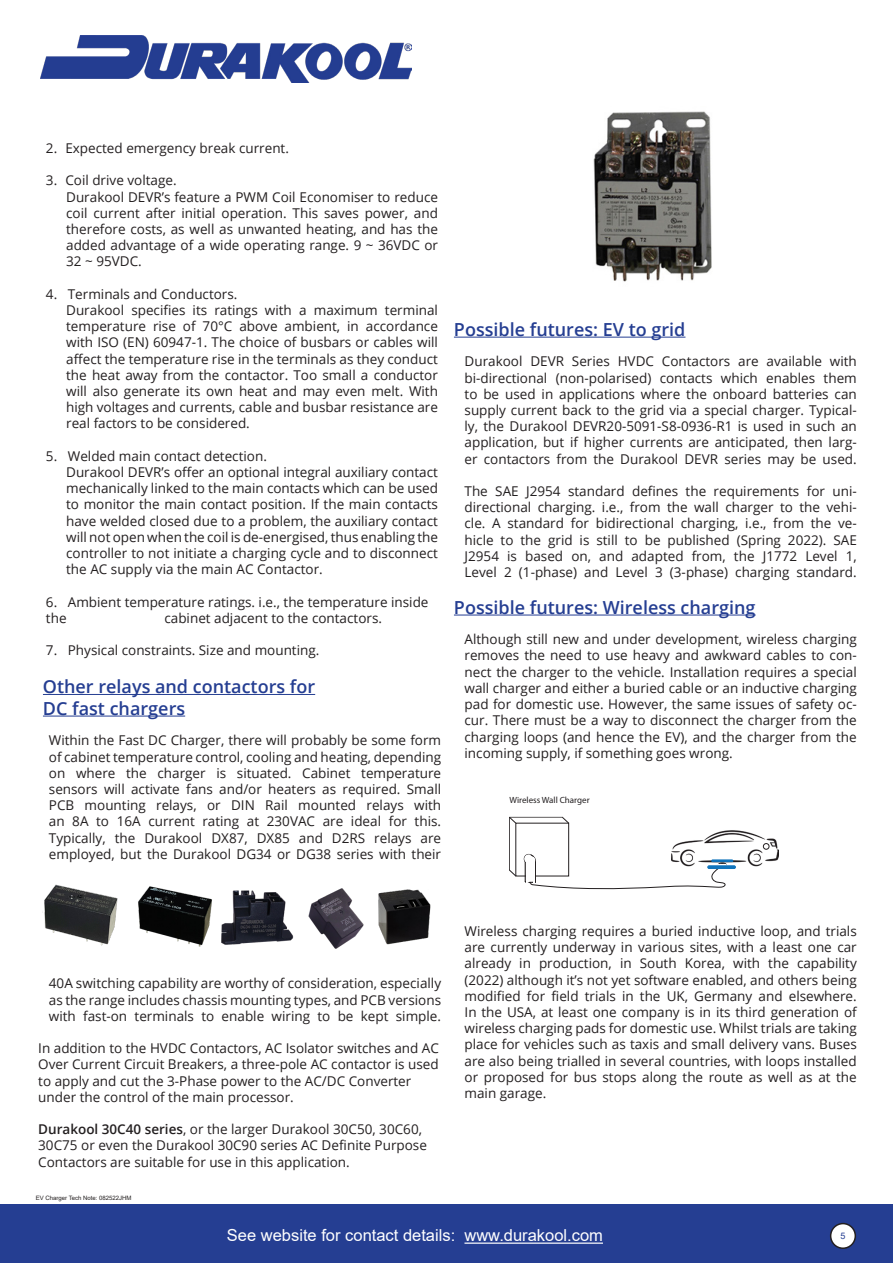
<style>
.page{position:relative;width:893px;height:1263px;background:#fff}
.page>*{position:absolute;margin:0;border:0;box-sizing:border-box;transform-origin:0 0}
.IoC_Hyperlink{font:600 18px "Open Sans";color:#253e92}
.t1{font:16.5px "Arial";color:#fff}
.IoC_Hyperlink-2{font:13.5px/16.2px "Open Sans";color:#231f20;text-align:justify}
.t2{font:9px "Myriad Pro";color:#231f20}
.t3{font:9px "Arial";color:#253e92}
.t4{font:6px "Arial";color:#231f20}
.s1{font-weight:600}
</style>
<div class="page">
<div style="left:0;top:1204px;width:893px;height:59px;background:#253e92"></div>
<div style="left:831px;top:1223px;width:24px;height:25px;background:#fff;border-radius:50%"></div>
<div style="left:830px;top:1223px;width:26px;height:26px;border:2px solid #231f20;border-radius:50%"></div>
<img style="left:41px;top:36px;width:371px;height:46px">
<hr style="left:464px;top:1242px;width:139px;height:2px;background:#fff">
<hr style="left:43px;top:694px;width:272px;height:1px;background:#253e92">
<hr style="left:43px;top:716px;width:142px;height:1px;background:#253e92">
<img style="left:44px;top:884px;width:74px;height:61px">
<img style="left:138px;top:886px;width:74px;height:61px">
<img style="left:221px;top:890px;width:73px;height:55px">
<img style="left:308px;top:888px;width:56px;height:61px">
<img style="left:378px;top:889px;width:53px;height:56px">
<hr style="left:454px;top:337px;width:231px;height:1px;background:#253e92">
<hr style="left:454px;top:615px;width:302px;height:1px;background:#253e92">
<div style="left:509px;top:817px;width:54px;height:54px;border:1px solid #231f20"></div>
<svg style="left:517px;top:822px;width:44px;height:1px"></svg>
<div style="left:516px;top:823px;width:53px;height:53px;background:#fff"></div>
<svg style="left:509px;top:816px;width:8px;height:8px"></svg>
<svg style="left:509px;top:869px;width:8px;height:8px"></svg>
<svg style="left:561px;top:816px;width:9px;height:8px"></svg>
<img style="left:671px;top:830px;width:108px;height:37px">
<svg style="left:763px;top:843px;width:6px;height:6px"></svg>
<div style="left:763px;top:843px;width:6px;height:7px;border:1px solid #231f20;border-radius:50%"></div>
<div style="left:711px;top:859px;width:22px;height:3px;border:1px solid #1074bc"></div>
<svg style="left:524px;top:854px;width:203px;height:36px"></svg>
<div style="left:707px;top:865px;width:29px;height:4px;border:1px solid #1074bc"></div>
<img style="left:593px;top:111px;width:119px;height:171px">
<p class="IoC_Hyperlink-2" style="left:46px;top:140px;width:244px">2. Expected emergency break current.</p>
<p class="IoC_Hyperlink-2" style="left:46px;top:172px;width:132px">3. Coil drive voltage.</p>
<p class="IoC_Hyperlink-2" style="left:66px;top:188px;width:373px">Durakool DEVR’s feature a PWM Coil Economiser to reduce coil current after initial operation. This saves power, and therefore costs, as well as unwanted heating, and has the added advantage of a wide operating range. 9 ~ 36VDC or 32 ~ 95VDC.</p>
<p class="IoC_Hyperlink-2" style="left:46px;top:285px;width:193px">4. Terminals and Conductors.</p>
<p class="IoC_Hyperlink-2" style="left:66px;top:302px;width:373px">Durakool specifies its ratings with a maximum terminal temperature rise of 70°C above ambient, in accordance with ISO (EN) 60947-1. The choice of busbars or cables will affect the temperature rise in the terminals as they conduct the heat away from the contactor. Too small a conductor will also generate its own heat and may even melt. With high voltages and currents, cable and busbar resistance are real factors to be considered.</p>
<p class="IoC_Hyperlink-2" style="left:46px;top:447px;width:222px">5. Welded main contact detection.</p>
<p class="IoC_Hyperlink-2" style="left:66px;top:464px;width:373px">Durakool DEVR’s offer an optional integral auxiliary contact mechanically linked to the main contacts which can be used to monitor the main contact position. If the main contacts have welded closed due to a problem, the auxiliary contact will not open when the coil is de-energised, thus enabling the controller to not initiate a charging cycle and to disconnect the AC supply via the main AC Contactor.</p>
<p class="IoC_Hyperlink-2" style="left:46px;top:593px;width:384px">6. Ambient temperature ratings. i.e., the temperature inside the</p>
<p class="IoC_Hyperlink-2" style="left:164px;top:609px;width:219px">cabinet adjacent to the contactors.</p>
<p class="IoC_Hyperlink-2" style="left:46px;top:642px;width:275px">7. Physical constraints. Size and mounting.</p>
<p class="IoC_Hyperlink" style="left:43px;top:674px;width:274px">Other relays and contactors for</p>
<p class="IoC_Hyperlink" style="left:43px;top:696px;width:144px">DC fast chargers</p>
<p class="IoC_Hyperlink-2" style="left:49px;top:732px;width:394px">Within the Fast DC Charger, there will probably be some form of cabinet temperature control, cooling and heating, depending on where the charger is situated. Cabinet temperature sensors will activate fans and/or heaters as required. Small PCB mounting relays, or DIN Rail mounted relays with an 8A to 16A current rating at 230VAC are ideal for this.</p>
<p class="IoC_Hyperlink-2" style="left:49px;top:829px;width:394px">Typically, the Durakool DX87, DX85 and D2RS relays are employed, but the Durakool DG34 or DG38 series with their</p>
<p class="IoC_Hyperlink" style="left:454px;top:317px;width:233px">Possible futures: EV to grid</p>
<p class="IoC_Hyperlink-2" style="left:465px;top:353px;width:394px">Durakool DEVR Series HVDC Contactors are available with bi-directional (non-polarised) contacts which enables them to be used in applications where the onboard batteries can supply current back to the grid via a special charger. Typical&shy;ly, the Durakool DEVR20-5091-S8-0936-R1 is used in such an application, but if higher currents are anticipated, then larg&shy;er contactors from the Durakool DEVR series may be used.</p>
<p class="IoC_Hyperlink-2" style="left:465px;top:483px;width:394px">The SAE J2954 standard defines the requirements for uni&shy;directional charging. i.e., from the wall charger to the vehi&shy;cle. A standard for bidirectional charging, i.e., from the ve&shy;hicle to the grid is still to be published (Spring 2022). SAE J2954 is based on, and adapted from, the J1772 Level 1, Level 2 (1-phase) and Level 3 (3-phase) charging standard.</p>
<p class="IoC_Hyperlink" style="left:454px;top:595px;width:303px">Possible futures: Wireless charging</p>
<p class="IoC_Hyperlink-2" style="left:465px;top:631px;width:394px">Although still new and under development, wireless charging removes the need to use heavy and awkward cables to con&shy;nect the charger to the vehicle. Installation requires a special wall charger and either a buried cable or an inductive charging pad for domestic use. However, the same issues of safety oc&shy;cur. There must be a way to disconnect the charger from the charging loops (and hence the EV), and the charger from the incoming supply, if something goes wrong.</p>
<p class="t2" style="left:510px;top:794px;width:81px">Wireless Wall Charger</p>
<p class="IoC_Hyperlink-2" style="left:49px;top:975px;width:394px">40A switching capability are worthy of consideration, especially as the range includes chassis mounting types, and PCB versions with fast-on terminals to enable wiring to be kept simple.</p>
<p class="IoC_Hyperlink-2" style="left:38px;top:1040px;width:402px;text-align:left">In addition to the HVDC Contactors, AC Isolator switches and AC Over Current Circuit Breakers, a three-pole AC contactor is used to apply and cut the 3-Phase power to the AC/DC Converter under the control of the main processor.</p>
<p class="IoC_Hyperlink-2" style="left:38px;top:1121px;width:390px;text-align:left"><span class="s1">Durakool 30C40 series</span>, or the larger Durakool 30C50, 30C60,<br>30C75 or even the Durakool 30C90 series AC Definite Purpose<br>Contactors are suitable for use in this application.</p>
<p class="t4" style="left:36px;top:1194px;width:97px">EV Charger Tech Note: 082522JHM</p>
<p class="IoC_Hyperlink-2" style="left:465px;top:922px;width:394px">Wireless charging requires a buried inductive loop, and trials are currently underway in various sites, with a least one car already in production, in South Korea, with the capability (2022) although it’s not yet software enabled, and others being modified for field trials in the UK, Germany and elsewhere.<br>In the USA, at least one company is in its third generation of wireless charging pads for domestic use. Whilst trials are taking place for vehicles such as taxis and small delivery vans. Buses are also being trialled in several countries, with loops installed or proposed for bus stops along the route as well as at the main garage.</p>
<p class="t1" style="left:227px;top:1224px;width:377px">See website for contact details: www.durakool.com</p>
<p class="t3" style="left:840px;top:1229px;width:7px">5</p>
</div>
